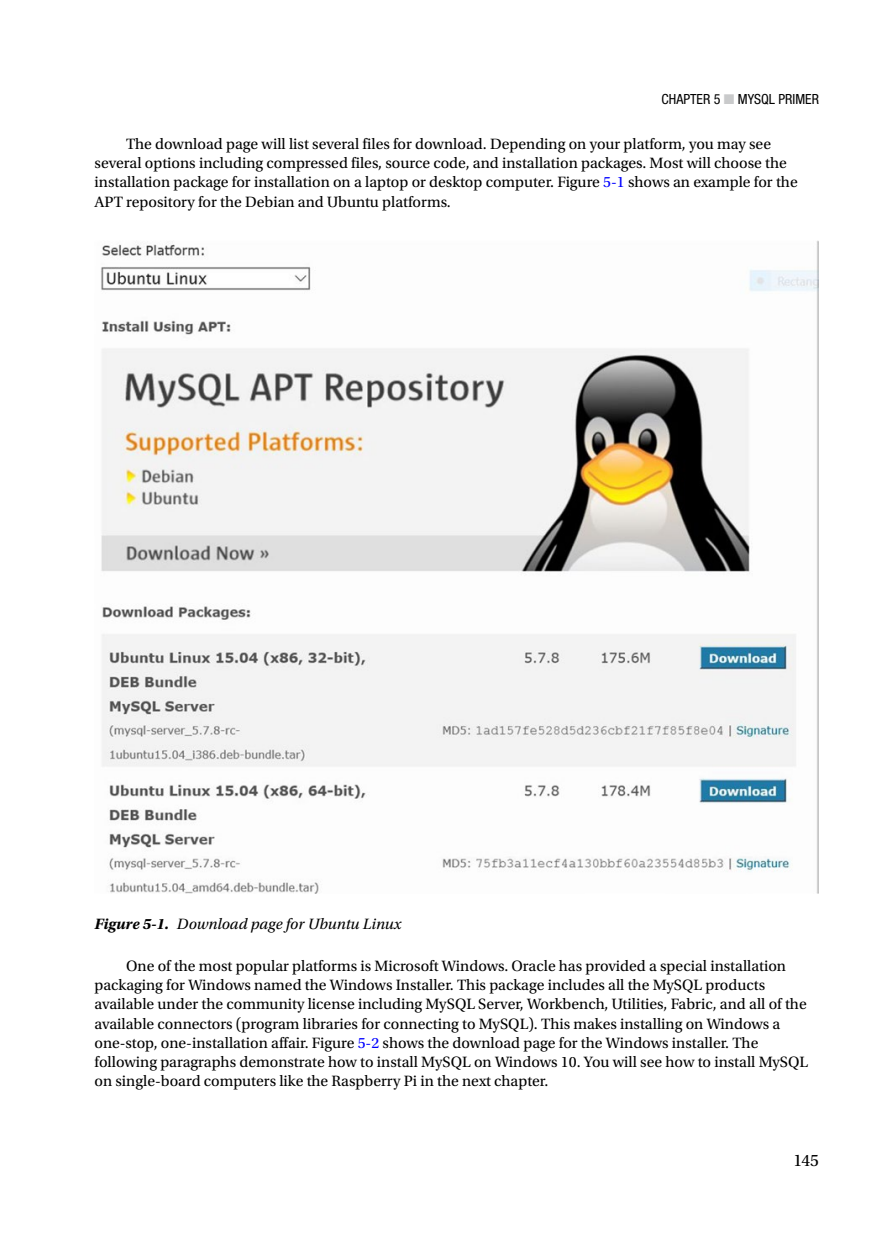
<style>
.page{position:relative;width:882px;height:1260px;background:#fff}
.page>*{position:absolute;margin:0;border:0;box-sizing:border-box;transform-origin:0 0}
.t1{font:17.5px "Utopia Std";color:#000}
.t2{font:15.75px/19.2px "Utopia Std";color:#000}
.t3{font:italic 15.75px "Utopia Std";color:#000}
.t4{font:condensed 14px "Helvetica Neue";color:#000}
.s1{color:#c9cacb}
.s2{color:#00f}
.s3{font-weight:700}
</style>
<div class="page">
<img style="left:101px;top:241px;width:718px;height:653px">
<p class="t4" style="left:662px;top:91px;width:159px">CHAPTER 5 <span class="s1">■</span> MYSQL PRIMER</p>
<p class="t2" style="left:94px;top:134px;width:705px;text-indent:32px">The download page will list several files for download. Depending on your platform, you may see several options including compressed files, source code, and installation packages. Most will choose the installation package for installation on a laptop or desktop computer. Figure <span class="s2">5-1</span> shows an example for the APT repository for the Debian and Ubuntu platforms.</p>
<p class="t3" style="left:94px;top:915px;width:308px"><span class="s3">Figure 5-1.</span> Download page for Ubuntu Linux</p>
<p class="t2" style="left:94px;top:956px;width:715px;text-indent:32px">One of the most popular platforms is Microsoft Windows. Oracle has provided a special installation packaging for Windows named the Windows Installer. This package includes all the MySQL products available under the community license including MySQL Server, Workbench, Utilities, Fabric, and all of the available connectors (program libraries for connecting to MySQL). This makes installing on Windows a one-stop, one-installation affair. Figure <span class="s2">5-2</span> shows the download page for the Windows installer. The following paragraphs demonstrate how to install MySQL on Windows 10. You will see how to install MySQL on single-board computers like the Raspberry Pi in the next chapter.</p>
<p class="t1" style="left:794px;top:1150px;width:27px">145</p>
</div>
